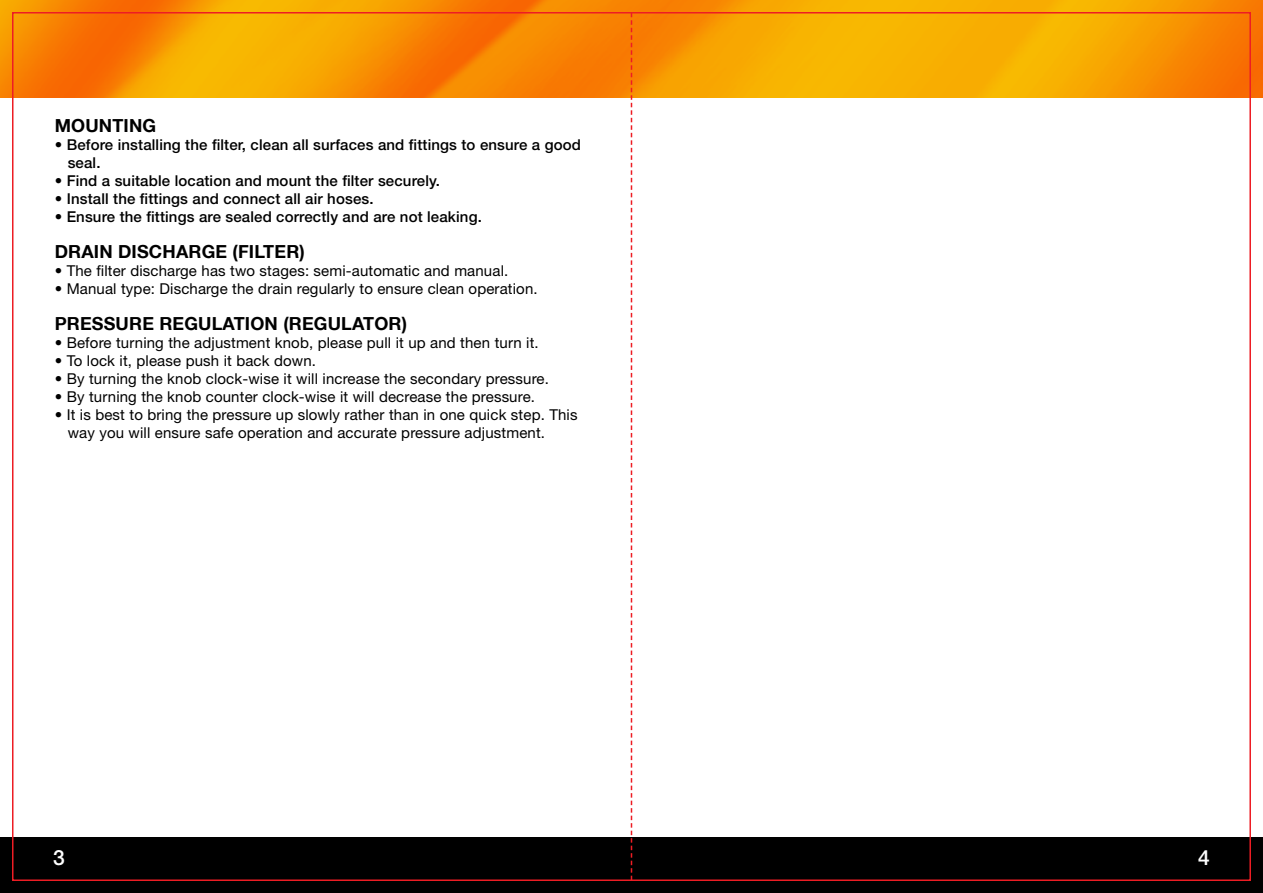
<style>
.page{position:relative;width:1263px;height:893px;background:#fff}
.page>*{position:absolute;margin:0;border:0;box-sizing:border-box;transform-origin:0 0}
.t1{font:500 21px "Helvetica Neue LT";color:#fff}
.t2{font:700 18px "Helvetica Neue LT";letter-spacing:.01em;color:#000}
.t3{font:15px/18px "Helvetica Neue LT";letter-spacing:.01em;color:#000}
.t4{font:500 15px/18px "Helvetica Neue LT";letter-spacing:.01em;color:#000}
</style>
<div class="page">
<img style="left:0;top:0;width:1262px;height:98px">
<div style="left:0;top:838px;width:1263px;height:55px;background:#000"></div>
<svg style="left:631px;top:15px;width:1px;height:863px"></svg>
<p class="t2" style="left:55px;top:114px;width:31px">MOUNT</p>
<p class="t2" style="left:124px;top:114px;width:34px">ING</p>
<p class="t4" style="left:68px;top:135px;width:515px;text-indent:-13px">• Before installing the filter, clean all surfaces and fittings to ensure a good seal.</p>
<p class="t4" style="left:55px;top:171px;width:387px">• Find a suitable location and mount the filter securely.</p>
<p class="t4" style="left:55px;top:189px;width:320px">• Install the fittings and connect all air hoses.</p>
<p class="t4" style="left:55px;top:207px;width:429px">• Ensure the fittings are sealed correctly and are not leaking.</p>
<p class="t2" style="left:55px;top:240px;width:14px">DRA</p>
<p class="t2" style="left:94px;top:240px;width:57px">IN DISCHAR</p>
<p class="t2" style="left:202px;top:240px;width:65px">GE (FILTER</p>
<p class="t2" style="left:299px;top:240px;width:7px">)</p>
<p class="t3" style="left:55px;top:261px;width:455px">• The filter discharge has two stages: semi-automatic and manual.</p>
<p class="t3" style="left:55px;top:279px;width:484px">• Manual type: Discharge the drain regularly to ensure clean operation.</p>
<p class="t2" style="left:55px;top:312px;width:26px">PRESSURE</p>
<p class="t2" style="left:159px;top:312px;width:52px">REGULAT</p>
<p class="t2" style="left:245px;top:312px;width:96px">ION (REGULATOR</p>
<p class="t2" style="left:402px;top:312px;width:7px">)</p>
<p class="t3" style="left:55px;top:333px;width:486px">• Before turning the adjustment knob, please pull it up and then turn it.</p>
<p class="t3" style="left:55px;top:351px;width:263px">• To lock it, please push it back down.</p>
<p class="t3" style="left:55px;top:369px;width:496px">• By turning the knob clock-wise it will increase the secondary pressure.</p>
<p class="t3" style="left:55px;top:387px;width:482px">• By turning the knob counter clock-wise it will decrease the pressure.</p>
<p class="t3" style="left:68px;top:405px;width:511px;text-indent:-13px">• It is best to bring the pressure up slowly rather than in one quick step. This way you will ensure safe operation and accurate pressure adjustment.</p>
<h1 class="t1" style="left:53px;top:845px;width:13px">3</h1>
<h1 class="t1" style="left:1198px;top:845px;width:13px">4</h1>
</div>
